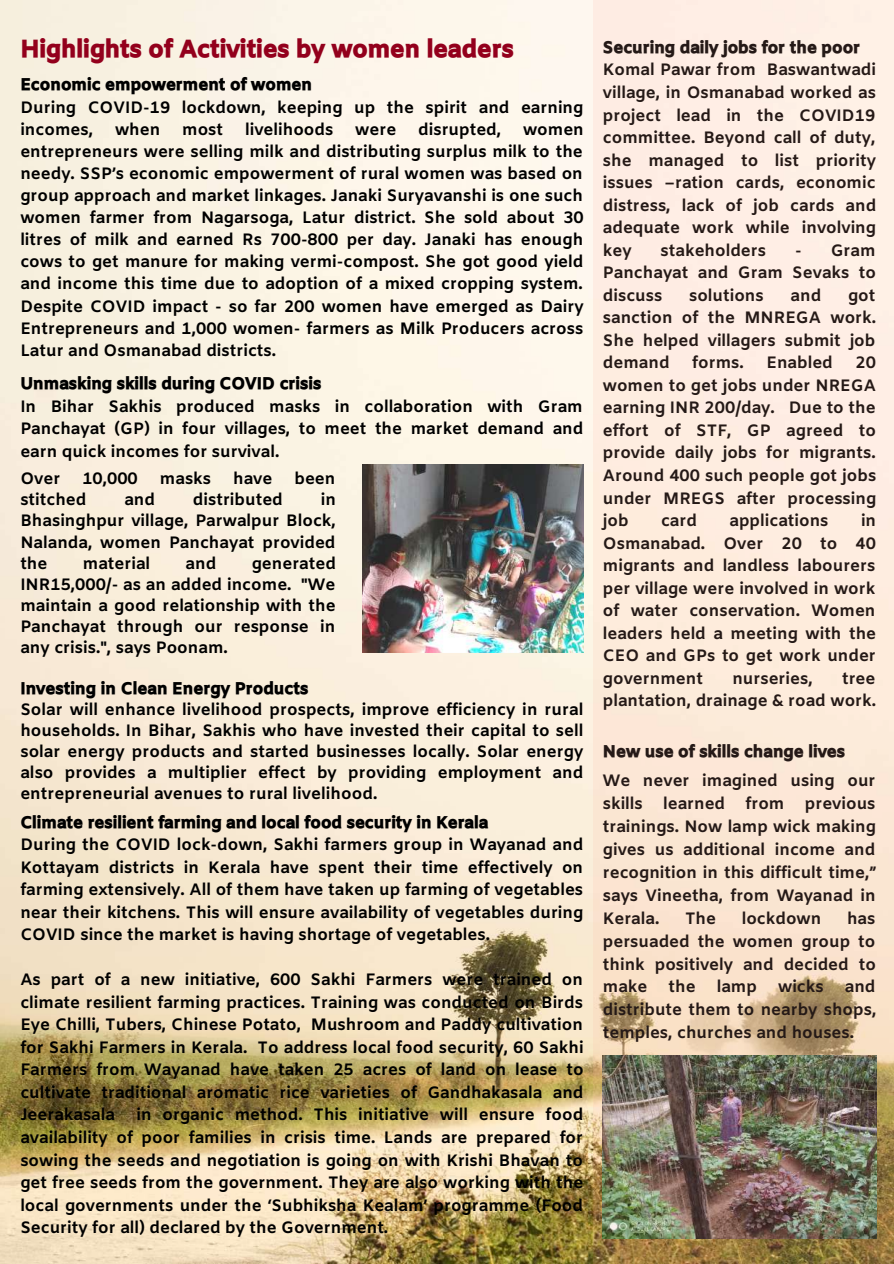
<style>
.page{position:relative;width:894px;height:1264px;background:#fff}
.page>*{position:absolute;margin:0;border:0;box-sizing:border-box;transform-origin:0 0}
.t1{font:24px "CA Generated";color:#93001c}
.t2{font:700 16.5px/22.5px "Amiko";color:#000;text-align:justify}
.t3{font:16.5px "CA Generated";color:#000}
</style>
<div class="page">
<img style="left:0;top:0;width:593px;height:1263px">
<img style="left:362px;top:464px;width:221px;height:188px">
<svg style="left:593px;top:0;width:300px;height:1263px;background:#e6d5c4"></svg>
<h1 class="t1" style="left:20px;top:35px;width:495px">Highlights of Activities by women leaders</h1>
<p class="t3" style="left:20px;top:75px;width:293px">Economic empowerment of women</p>
<p class="t2" style="left:20px;top:97px;width:564px;line-height:22px">During COVID-19 lockdown, keeping up the spirit and earning incomes,</p>
<p class="t2" style="left:115px;top:119px;width:47px">when</p>
<p class="t2" style="left:182px;top:119px;width:42px">most</p>
<p class="t2" style="left:245px;top:119px;width:90px">livelihoods</p>
<p class="t2" style="left:355px;top:119px;width:42px">were</p>
<p class="t2" style="left:418px;top:119px;width:84px">disrupted,</p>
<p class="t2" style="left:20px;top:119px;width:565px;line-height:22px;text-indent:502px">women entrepreneurs were selling milk and distributing surplus milk to the needy. SSP’s economic empowerment of rural women was based on group approach and market linkages. Janaki Suryavanshi is one such women farmer from Nagarsoga, Latur district. She sold about 30 litres of milk and earned Rs 700-800 per day. Janaki has enough cows to get manure for making vermi-compost. She got good yield and income this time due to adoption of a mixed cropping system.<br>Despite COVID impact - so far 200 women have emerged as Dairy Entrepreneurs and 1,000 women- farmers as Milk Producers across Latur and Osmanabad districts.</p>
<p class="t3" style="left:20px;top:374px;width:302px">Unmasking skills during COVID crisis</p>
<p class="t2" style="left:20px;top:396px;width:564px">In Bihar Sakhis produced masks in collaboration with Gram Panchayat (GP) in four villages, to meet the market demand and earn quick incomes for survival.</p>
<p class="t2" style="left:20px;top:468px;width:41px">Over</p>
<p class="t2" style="left:82px;top:468px;width:57px">10,000</p>
<p class="t2" style="left:160px;top:468px;width:53px">masks</p>
<p class="t2" style="left:233px;top:468px;width:41px">have</p>
<p class="t2" style="left:294px;top:468px;width:42px">been</p>
<p class="t2" style="left:20px;top:490px;width:68px">stitched</p>
<p class="t2" style="left:124px;top:490px;width:32px">and</p>
<p class="t2" style="left:193px;top:490px;width:91px">distributed</p>
<p class="t2" style="left:20px;top:490px;width:317px;line-height:21.1px;text-indent:300px">in Bhasinghpur village, Parwalpur Block, Nalanda, women Panchayat provided the</p>
<p class="t2" style="left:83px;top:553px;width:69px">material</p>
<p class="t2" style="left:185px;top:553px;width:32px">and</p>
<p class="t2" style="left:20px;top:554px;width:317px;line-height:21.1px;text-indent:231px">generated INR15,000/- as an added income. "We maintain a good relationship with the Panchayat through our response in any crisis.", says Poonam.</p>
<p class="t3" style="left:20px;top:678px;width:289px">Investing in Clean Energy Products</p>
<p class="t2" style="left:20px;top:700px;width:564px;line-height:21.1px">Solar will enhance livelihood prospects, improve efficiency in rural households. In Bihar, Sakhis who have invested their capital to sell solar energy products and started businesses locally. Solar energy also provides a multiplier effect by providing employment and entrepreneurial avenues to rural livelihood.</p>
<p class="t3" style="left:20px;top:812px;width:469px">Climate resilient farming and local food security in Kerala</p>
<p class="t2" style="left:20px;top:834px;width:564px">During the COVID lock-down, Sakhi farmers group in Wayanad and Kottayam districts in Kerala have spent their time effectively on farming extensively. All of them have taken up farming of vegetables near their kitchens. This will ensure availability of vegetables during COVID since the market is having shortage of vegetables.</p>
<p class="t2" style="left:20px;top:969px;width:564px">As part of a new initiative, 600 Sakhi Farmers were trained on climate resilient farming practices. Training was conducted on Birds Eye Chilli, Tubers, Chinese Potato, Mushroom and Paddy cultivation for Sakhi Farmers in Kerala. To address local food security, 60 Sakhi Farmers from Wayanad have taken 25 acres of land on lease to cultivate traditional aromatic rice varieties of Gandhakasala and Jeerakasala</p>
<p class="t2" style="left:20px;top:1104px;width:564px;text-indent:116px">in organic method. This initiative will ensure food availability of poor families in crisis time. Lands are prepared for sowing the seeds and negotiation is going on with Krishi Bhavan to get free seeds from the government. They are also working with the local governments under the ‘Subhiksha Kealam’ programme (Food Security for all) declared by the Government.</p>
<p class="t3" style="left:602px;top:38px;width:259px">Securing daily jobs for the poor</p>
<p class="t2" style="left:602px;top:60px;width:275px">Komal Pawar from Baswantwadi village, in Osmanabad worked as project lead in the COVID19 committee. Beyond call of duty, she managed to list priority issues –ration cards, economic distress, lack of job cards and adequate work while involving key</p>
<p class="t2" style="left:660px;top:240px;width:107px">stakeholders</p>
<p class="t2" style="left:602px;top:240px;width:274px;text-indent:192px">- Gram Panchayat and Gram Sevaks to discuss</p>
<p class="t2" style="left:689px;top:285px;width:76px">solutions</p>
<p class="t2" style="left:790px;top:285px;width:32px">and</p>
<p class="t2" style="left:602px;top:285px;width:274px;text-indent:245px">got sanction of the MNREGA work.<br>She helped villagers submit job demand</p>
<p class="t2" style="left:692px;top:353px;width:53px">forms.</p>
<p class="t2" style="left:766px;top:353px;width:68px">Enabled</p>
<p class="t2" style="left:602px;top:353px;width:275px;text-indent:252px">20 women to get jobs under NREGA earning INR 200/day. Due to the effort of STF, GP agreed to provide daily jobs for migrants.<br>Around 400 such people got jobs under MREGS after processing job</p>
<p class="t2" style="left:602px;top:510px;width:275px;text-indent:258px">in Osmanabad. Over 20 to 40 migrants and landless labourers per village were involved in work of water conservation. Women leaders held a meeting with the CEO and GPs to get work under government</p>
<p class="t2" style="left:661px;top:510px;width:37px">card</p>
<p class="t2" style="left:729px;top:510px;width:101px">applications</p>
<p class="t2" style="left:732px;top:668px;width:82px">nurseries,</p>
<p class="t2" style="left:602px;top:668px;width:274px;text-align:right">tree<br>plantation, drainage &amp; road work.</p>
<p class="t3" style="left:602px;top:741px;width:244px">New use of skills change lives</p>
<p class="t2" style="left:602px;top:770px;width:274px;line-height:23px">We never imagined using our skills learned from previous trainings. Now lamp wick making gives us additional income and recognition in this difficult time,” says Vineetha, from Wayanad in Kerala.</p>
<p class="t2" style="left:602px;top:908px;width:274px;line-height:23px;text-indent:244px">has persuaded the women group to think positively and decided to make</p>
<p class="t2" style="left:684px;top:908px;width:33px">The</p>
<p class="t2" style="left:741px;top:908px;width:81px">lockdown</p>
<p class="t2" style="left:668px;top:976px;width:29px">the</p>
<p class="t2" style="left:716px;top:976px;width:42px">lamp</p>
<p class="t2" style="left:778px;top:976px;width:47px">wicks</p>
<p class="t2" style="left:602px;top:976px;width:275px;line-height:23px;text-indent:242px">and distribute them to nearby shops, temples, churches and houses.</p>
</div>
